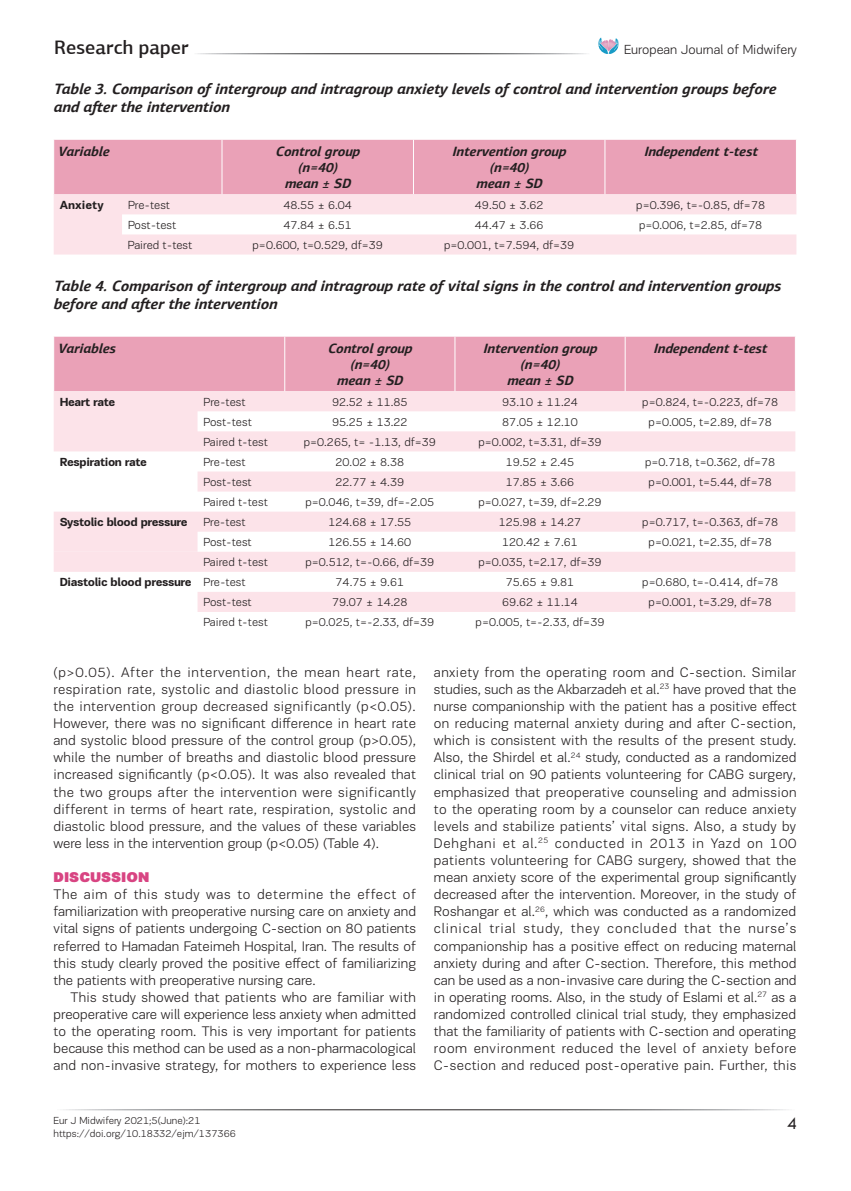
<style>
.page{position:relative;width:851px;height:1191px;background:#fff}
.page>*{position:absolute;margin:0;border:0;box-sizing:border-box;transform-origin:0 0}
.t1{font:500 19.5px "PF Agora Sans Pro";color:#231f20}
.t2{font:18px "Tw Cen";color:#231f20}
.t3{font:italic 700 15px/18px "PF Agora Sans Pro";letter-spacing:-.03em;color:#231f20}
.t4{font:300 14.25px/17.1px "PF Encore Sans Pro";letter-spacing:.01em;color:#231f20;text-align:justify}
.t5{font:900 14.25px "PF Encore Sans Pro";color:#d84482}
.t6{font:italic 700 13.5px/16.2px "PF Agora Sans Pro";color:#231f20;text-align:center}
.t7{font:300 13.5px "PF Encore Sans Pro";color:#231f20}
.t8{font:300 12px "PF Encore Sans Pro";color:#231f20}
.t9{font:700 12px "PF Encore Sans Pro";letter-spacing:-.035em;color:#231f20}
.t10{font:700 12px "PF Encore Sans Pro";color:#231f20}
.t11{font:300 10.5px "PF Encore Sans Pro";color:#231f20}
.s1{font-weight:300}
</style>
<div class="page">
<svg style="left:598px;top:37px;width:20px;height:17px"></svg>
<div style="left:54px;top:140px;width:742px;height:54px;background:#eaa1b7"></div>
<hr style="left:222px;top:140px;width:1px;height:54px;background:#fff">
<hr style="left:413px;top:140px;width:1px;height:54px;background:#fff">
<hr style="left:604px;top:140px;width:1px;height:54px;background:#fff">
<svg style="left:54px;top:194px;width:742px;height:60px;fill:#fce3e9"></svg>
<div style="left:54px;top:337px;width:741px;height:54px;background:#eaa1b7"></div>
<svg style="left:54px;top:391px;width:741px;height:161px;fill:#fce3e9"></svg>
<hr style="left:284px;top:337px;width:1px;height:54px;background:#fff">
<hr style="left:454px;top:337px;width:1px;height:54px;background:#fff">
<hr style="left:624px;top:337px;width:1px;height:54px;background:#fff">
<svg style="left:54px;top:552px;width:741px;height:60px;fill:#fce3e9"></svg>
<h1 class="t1" style="left:54px;top:35px;width:136px">Research paper</h1>
<p class="t3" style="left:53px;top:80px;width:726px">Table 3. Comparison of intergroup and intragroup anxiety levels of control and intervention groups before and after the intervention</p>
<p class="t6" style="left:58px;top:143px;width:55px">Variable</p>
<p class="t6" style="left:275px;top:143px;width:88px">Control group (n=40)<br>mean ± SD</p>
<p class="t6" style="left:452px;top:143px;width:118px">Intervention group (n=40)<br>mean ± SD</p>
<p class="t6" style="left:644px;top:143px;width:117px">Independent t-test</p>
<p class="t10" style="left:60px;top:197px;width:45px">Anxiety</p>
<p class="t8" style="left:128px;top:198px;width:43px">Pre-test</p>
<p class="t8" style="left:283px;top:198px;width:70px">48.55 ± 6.04</p>
<p class="t8" style="left:475px;top:198px;width:70px">49.50 ± 3.62</p>
<p class="t8" style="left:636px;top:198px;width:130px">p=0.396, t=-0.85, df=78</p>
<p class="t8" style="left:128px;top:218px;width:50px">Post-test</p>
<p class="t8" style="left:283px;top:218px;width:70px">47.84 ± 6.51</p>
<p class="t8" style="left:475px;top:218px;width:70px">44.47 ± 3.66</p>
<p class="t8" style="left:639px;top:218px;width:125px">p=0.006, t=2.85, df=78</p>
<p class="t8" style="left:128px;top:238px;width:66px">Paired t-test</p>
<p class="t8" style="left:252px;top:238px;width:132px">p=0.600, t=0.529, df=39</p>
<p class="t8" style="left:444px;top:238px;width:132px">p=0.001, t=7.594, df=39</p>
<p class="t3" style="left:53px;top:277px;width:731px">Table 4. Comparison of intergroup and intragroup rate of vital signs in the control and intervention groups before and after the intervention</p>
<p class="t6" style="left:58px;top:340px;width:62px">Variables</p>
<p class="t6" style="left:327px;top:340px;width:88px">Control group (n=40)<br>mean ± SD</p>
<p class="t6" style="left:483px;top:340px;width:118px">Intervention group (n=40)<br>mean ± SD</p>
<p class="t6" style="left:653px;top:340px;width:117px">Independent t-test</p>
<p class="t9" style="left:60px;top:394px;width:57px">Heart rate</p>
<p class="t8" style="left:203px;top:395px;width:43px">Pre-test</p>
<p class="t8" style="left:332px;top:395px;width:77px">92.52 ± 11.85</p>
<p class="t8" style="left:502px;top:395px;width:77px">93.10 ± 11.24</p>
<p class="t8" style="left:642px;top:395px;width:137px">p=0.824, t=-0.223, df=78</p>
<p class="t8" style="left:203px;top:415px;width:50px">Post-test</p>
<p class="t8" style="left:332px;top:415px;width:77px">95.25 ± 13.22</p>
<p class="t8" style="left:502px;top:415px;width:77px">87.05 ± 12.10</p>
<p class="t8" style="left:648px;top:415px;width:125px">p=0.005, t=2.89, df=78</p>
<p class="t8" style="left:203px;top:435px;width:66px">Paired t-test</p>
<p class="t8" style="left:304px;top:435px;width:134px">p=0.265, t= -1.13, df=39</p>
<p class="t8" style="left:478px;top:435px;width:125px">p=0.002, t=3.31, df=39</p>
<p class="t9" style="left:60px;top:454px;width:89px">Respiration rate</p>
<p class="t8" style="left:203px;top:455px;width:43px">Pre-test</p>
<p class="t8" style="left:335px;top:455px;width:70px">20.02 ± 8.38</p>
<p class="t8" style="left:505px;top:455px;width:70px">19.52 ± 2.45</p>
<p class="t8" style="left:645px;top:455px;width:132px">p=0.718, t=0.362, df=78</p>
<p class="t8" style="left:203px;top:475px;width:50px">Post-test</p>
<p class="t8" style="left:335px;top:475px;width:70px">22.77 ± 4.39</p>
<p class="t8" style="left:505px;top:475px;width:70px">17.85 ± 3.66</p>
<p class="t8" style="left:648px;top:475px;width:125px">p=0.001, t=5.44, df=78</p>
<p class="t8" style="left:203px;top:495px;width:66px">Paired t-test</p>
<p class="t8" style="left:305px;top:495px;width:130px">p=0.046, t=39, df=-2.05</p>
<p class="t8" style="left:478px;top:495px;width:125px">p=0.027, t=39, df=2.29</p>
<p class="t9" style="left:60px;top:514px;width:129px">Systolic blood pressure</p>
<p class="t8" style="left:203px;top:515px;width:43px">Pre-test</p>
<p class="t8" style="left:328px;top:515px;width:84px">124.68 ± 17.55</p>
<p class="t8" style="left:498px;top:515px;width:84px">125.98 ± 14.27</p>
<p class="t8" style="left:642px;top:515px;width:137px">p=0.717, t=-0.363, df=78</p>
<p class="t8" style="left:203px;top:535px;width:50px">Post-test</p>
<p class="t8" style="left:328px;top:535px;width:84px">126.55 ± 14.60</p>
<p class="t8" style="left:502px;top:535px;width:77px">120.42 ± 7.61</p>
<p class="t8" style="left:648px;top:535px;width:125px">p=0.021, t=2.35, df=78</p>
<p class="t8" style="left:203px;top:555px;width:66px">Paired t-test</p>
<p class="t8" style="left:305px;top:555px;width:130px">p=0.512, t=-0.66, df=39</p>
<p class="t8" style="left:478px;top:555px;width:125px">p=0.035, t=2.17, df=39</p>
<p class="t9" style="left:60px;top:575px;width:187px">Diastolic blood pressure <span class="s1">Pre-test</span></p>
<p class="t8" style="left:335px;top:575px;width:70px">74.75 ± 9.61</p>
<p class="t8" style="left:505px;top:575px;width:70px">75.65 ± 9.81</p>
<p class="t8" style="left:642px;top:575px;width:137px">p=0.680, t=-0.414, df=78</p>
<p class="t8" style="left:203px;top:595px;width:50px">Post-test</p>
<p class="t8" style="left:332px;top:595px;width:77px">79.07 ± 14.28</p>
<p class="t8" style="left:502px;top:595px;width:77px">69.62 ± 11.14</p>
<p class="t8" style="left:648px;top:595px;width:125px">p=0.001, t=3.29, df=78</p>
<p class="t8" style="left:203px;top:615px;width:66px">Paired t-test</p>
<p class="t8" style="left:305px;top:615px;width:130px">p=0.025, t=-2.33, df=39</p>
<p class="t8" style="left:475px;top:615px;width:130px">p=0.005, t=-2.33, df=39</p>
<p class="t4" style="left:53px;top:663px;width:364px">(p&gt;0.05). After the intervention, the mean heart rate, respiration rate, systolic and diastolic blood pressure in the intervention group decreased significantly (p&lt;0.05).<br>However, there was no significant difference in heart rate and systolic blood pressure of the control group (p&gt;0.05), while the number of breaths and diastolic blood pressure increased significantly (p&lt;0.05). It was also revealed that the two groups after the intervention were significantly different in terms of heart rate, respiration, systolic and diastolic blood pressure, and the values of these variables were less in the intervention group (p&lt;0.05) (Table 4).</p>
<p class="t5" style="left:53px;top:867px;width:97px">DISCUSSION</p>
<p class="t4" style="left:53px;top:886px;width:364px">The aim of this study was to determine the effect of familiarization with preoperative nursing care on anxiety and vital signs of patients undergoing C-section on 80 patients referred to Hamadan Fateimeh Hospital, Iran. The results of this study clearly proved the positive effect of familiarizing the patients with preoperative nursing care.</p>
<p class="t4" style="left:53px;top:988px;width:364px;text-indent:17px">This study showed that patients who are familiar with preoperative care will experience less anxiety when admitted to the operating room. This is very important for patients because this method can be used as a non-pharmacological and non-invasive strategy, for mothers to experience less</p>
<p class="t7" style="left:624px;top:42px;width:174px">European Journal of Midwifery</p>
<p class="t4" style="left:434px;top:663px;width:364px">anxiety from the operating room and C-section. Similar studies, such as the Akbarzadeh et al.<sup>23</sup> have proved that the nurse companionship with the patient has a positive effect on reducing maternal anxiety during and after C-section, which is consistent with the results of the present study.<br>Also, the Shirdel et al.<sup>24</sup> study, conducted as a randomized clinical trial on 90 patients volunteering for CABG surgery, emphasized that preoperative counseling and admission to the operating room by a counselor can reduce anxiety levels and stabilize patients’ vital signs. Also, a study by Dehghani et al.<sup>25</sup> conducted in 2013 in Yazd on 100 patients volunteering for CABG surgery, showed that the mean anxiety score of the experimental group significantly decreased after the intervention. Moreover, in the study of Roshangar et al.<sup>26</sup>, which was conducted as a randomized clinical trial study, they concluded that the nurse’s companionship has a positive effect on reducing maternal anxiety during and after C-section. Therefore, this method can be used as a non-invasive care during the C-section and in operating rooms. Also, in the study of Eslami et al.<sup>27</sup> as a randomized controlled clinical trial study, they emphasized that the familiarity of patients with C-section and operating room environment reduced the level of anxiety before C-section and reduced post-operative pain. Further, this</p>
<p class="t11" style="left:53px;top:1114px;width:149px">Eur J Midwifery 2021;5(June):21</p>
<p class="t2" style="left:786px;top:1112px;width:11px">4</p>
<p class="t11" style="left:53px;top:1127px;width:184px">https://doi.org/10.18332/ejm/137366</p>
</div>
